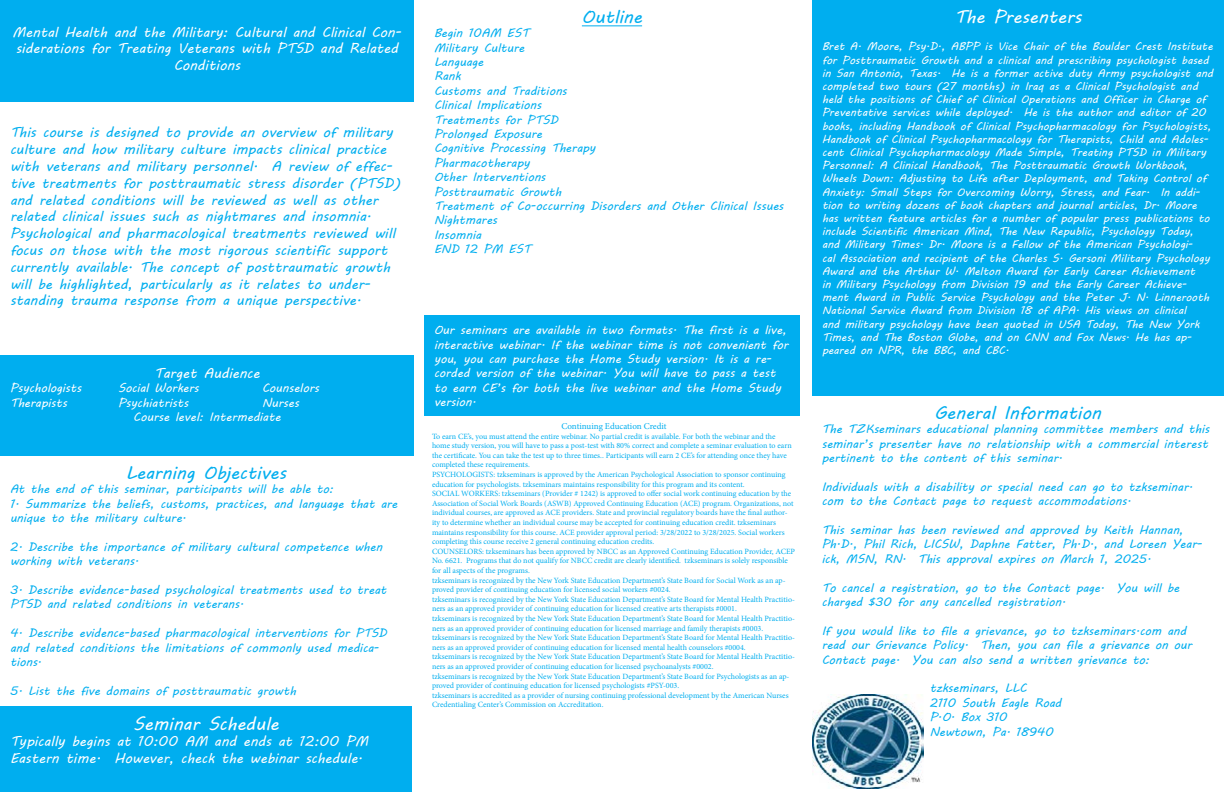
<style>
.page{position:relative;width:1224px;height:792px;background:#fff}
.page>*{position:absolute;margin:0;border:0;box-sizing:border-box;transform-origin:0 0}
.t1{font:18px "MV Boli";color:#00aeef}
.t2{font:18px "MV Boli";color:#fff}
.t3{font:14px/16.8px "MV Boli";color:#00aeef}
.t4{font:14px/16.8px "MV Boli";color:#fff;text-align:center}
.t5{font:12px/14.4px "MV Boli";color:#00aeef}
.t6{font:12px/14.4px "MV Boli";color:#fff}
.t7{font:11px/13.2px "MV Boli";color:#fff}
.t8{font:9px "Minion Pro";color:#00aeef}
.t9{font:8px/9.6px "Minion Pro";color:#00aeef}
</style>
<div class="page">
<div style="left:0;top:0;width:414px;height:102px;background:#00aeef"></div>
<div style="left:0;top:355px;width:414px;height:101px;background:#00aeef"></div>
<div style="left:0;top:707px;width:412px;height:85px;background:#00aeef"></div>
<hr style="left:582px;top:25px;width:60px;height:1px;background:#00aeef">
<div style="left:812px;top:0;width:412px;height:396px;background:#00aeef"></div>
<div style="left:424px;top:316px;width:376px;height:100px;background:#00aeef"></div>
<img style="left:812px;top:695px;width:112px;height:93px">
<h2 class="t4" style="left:13px;top:23px;width:390px">Mental Health and the Military: Cultural and Clinical Con&shy;siderations for Treating Veterans with PTSD and Related<br>Conditions</h2>
<p class="t3" style="left:10px;top:124px;width:392px">This course is designed to provide an overview of military culture and how military culture impacts clinical practice with veterans and military personnel. A review of effec&shy;tive treatments for posttraumatic stress disorder (PTSD) and related conditions will be reviewed as well as other related clinical issues such as nightmares and insomnia.<br>Psychological and pharmacological treatments reviewed will focus on those with the most rigorous scientific support currently available. The concept of posttraumatic growth will be highlighted, particularly as it relates to under&shy;standing trauma response from a unique perspective.</p>
<h2 class="t4" style="left:154px;top:365px;width:107px">Target Audience</h2>
<h3 class="t6" style="left:10px;top:381px;width:73px">Psychologists</h3>
<h3 class="t6" style="left:118px;top:381px;width:82px">Social Workers</h3>
<h3 class="t6" style="left:262px;top:381px;width:59px">Counselors</h3>
<h3 class="t6" style="left:10px;top:395px;width:59px">Therapists</h3>
<h3 class="t6" style="left:118px;top:395px;width:72px">Psychiatrists</h3>
<h3 class="t6" style="left:133px;top:395px;width:167px;text-indent:129px">Nurses<br>Course level: Intermediate</h3>
<h1 class="t1" style="left:126px;top:460px;width:162px">Learning Objectives</h1>
<h3 class="t5" style="left:10px;top:482px;width:325px">At the end of this seminar, participants will be able to:</h3>
<h3 class="t5" style="left:10px;top:496px;width:389px">1. Summarize the beliefs, customs, practices, and language that are unique to the military culture.</h3>
<h3 class="t5" style="left:10px;top:539px;width:374px">2. Describe the importance of military cultural competence when working with veterans.</h3>
<h3 class="t5" style="left:10px;top:582px;width:378px">3. Describe evidence-based psychological treatments used to treat<br>PTSD and related conditions in veterans.</h3>
<h3 class="t5" style="left:10px;top:626px;width:378px">4. Describe evidence-based pharmacological interventions for PTSD and related conditions the limitations of commonly used medica&shy;tions.</h3>
<h3 class="t5" style="left:10px;top:683px;width:287px">5. List the five domains of posttraumatic growth</h3>
<h1 class="t2" style="left:133px;top:711px;width:147px">Seminar Schedule</h1>
<h2 class="t4" style="left:10px;top:733px;width:359px;text-align:left">Typically begins at 10:00 AM and ends at 12:00 PM<br>Eastern time. However, check the webinar schedule.</h2>
<h1 class="t1" style="left:582px;top:4px;width:62px">Outline</h1>
<p class="t5" style="left:434px;top:26px;width:351px">Begin 10AM EST<br>Military Culture<br>Language<br>Rank<br>Customs and Traditions<br>Clinical Implications<br>Treatments for PTSD<br>Prolonged Exposure<br>Cognitive Processing Therapy<br>Pharmacotherapy<br>Other Interventions<br>Posttraumatic Growth<br>Treatment of Co-occurring Disorders and Other Clinical Issues<br>Nightmares<br>Insomnia<br>END 12 PM EST</p>
<p class="t6" style="left:434px;top:323px;width:356px">Our seminars are available in two formats. The first is a live, interactive webinar. If the webinar time is not convenient for you, you can purchase the Home Study version. It is a re&shy;corded version of the webinar. You will have to pass a test to earn CE’s for both the live webinar and the Home Study version.</p>
<p class="t8" style="left:561px;top:420px;width:107px">Continuing Education Credit</p>
<p class="t9" style="left:432px;top:431px;width:365px">To earn CE’s, you must attend the entire webinar. No partial credit is available. For both the webinar and the home study version, you will have to pass a post-test with 80% correct and complete a seminar evaluation to earn the certificate. You can take the test up to three times.. Participants will earn 2 CE’s for attending once they have completed these requirements.<br>PSYCHOLOGISTS: tzkseminars is approved by the American Psychological Association to sponsor continuing education for psychologists. tzkseminars maintains responsibility for this program and its content.<br>SOCIAL WORKERS: tzkseminars (Provider # 1242) is approved to offer social work continuing education by the Association of Social Work Boards (ASWB) Approved Continuing Education (ACE) program. Organizations, not individual courses, are approved as ACE providers. State and provincial regulatory boards have the final author&shy;ity to determine whether an individual course may be accepted for continuing education credit. tzkseminars maintains responsibility for this course. ACE provider approval period: 3/28/2022 to 3/28/2025. Social workers completing this course receive 2 general continuing education credits.<br>COUNSELORS: tzkseminars has been approved by NBCC as an Approved Continuing Education Provider, ACEP No. 6621. Programs that do not qualify for NBCC credit are clearly identified. tzkseminars is solely responsible for all aspects of the programs.<br>tzkseminars is recognized by the New York State Education Department’s State Board for Social Work as an ap&shy;proved provider of continuing education for licensed social workers #0024.<br>tzkseminars is recognized by the New York State Education Department’s State Board for Mental Health Practitio&shy;ners as an approved provider of continuing education for licensed creative arts therapists #0001.<br>tzkseminars is recognized by the New York State Education Department’s State Board for Mental Health Practitio&shy;ners as an approved provider of continuing education for licensed marriage and family therapists #0003. tzkseminars is recognized by the New York State Education Department’s State Board for Mental Health Practitio&shy;ners as an approved provider of continuing education for licensed mental health counselors #0004.<br>tzkseminars is recognized by the New York State Education Department’s State Board for Mental Health Practitio&shy;ners as an approved provider of continuing education for licensed psychoanalysts #0002.<br>tzkseminars is recognized by the New York State Education Department’s State Board for Psychologists as an ap&shy;proved provider of continuing education for licensed psychologists #PSY-003.<br>tzkseminars is accredited as a provider of nursing continuing professional development by the American Nurses Credentialing Center’s Commission on Accreditation.</p>
<h1 class="t2" style="left:954px;top:4px;width:129px">The Presenters</h1>
<p class="t7" style="left:822px;top:40px;width:393px">Bret A. Moore, Psy.D., ABPP is Vice Chair of the Boulder Crest Institute for Posttraumatic Growth and a clinical and prescribing psychologist based in San Antonio, Texas. He is a former active duty Army psychologist and completed two tours (27 months) in Iraq as a Clinical Psychologist and held the positions of Chief of Clinical Operations and Officer in Charge of Preventative services while deployed. He is the author and editor of 20 books, including Handbook of Clinical Psychopharmacology for Psychologists, Handbook of Clinical Psychopharmacology for Therapists, Child and Adoles&shy;cent Clinical Psychopharmacology Made Simple, Treating PTSD in Military Personnel: A Clinical Handbook, The Posttraumatic Growth Workbook, Wheels Down: Adjusting to Life after Deployment, and Taking Control of Anxiety: Small Steps for Overcoming Worry, Stress, and Fear. In addi&shy;tion to writing dozens of book chapters and journal articles, Dr. Moore has written feature articles for a number of popular press publications to include Scientific American Mind, The New Republic, Psychology Today, and Military Times. Dr. Moore is a Fellow of the American Psychologi-<br>cal Association and recipient of the Charles S. Gersoni Military Psychology Award and the Arthur W. Melton Award for Early Career Achievement<br>in Military Psychology from Division 19 and the Early Career Achieve&shy;ment Award in Public Service Psychology and the Peter J. N. Linnerooth National Service Award from Division 18 of APA. His views on clinical<br>and military psychology have been quoted in USA Today, The New York Times, and The Boston Globe, and on CNN and Fox News. He has ap&shy;peared on NPR, the BBC, and CBC.</p>
<h1 class="t1" style="left:934px;top:400px;width:168px">General Information</h1>
<h3 class="t5" style="left:822px;top:422px;width:389px;text-align:justify">The TZKseminars educational planning committee members and this seminar’s presenter have no relationship with a commercial interest pertinent to the content of this seminar.</h3>
<h3 class="t5" style="left:822px;top:479px;width:373px">Individuals with a disability or special need can go to tzkseminar. com to the Contact page to request accommodations.</h3>
<h3 class="t5" style="left:822px;top:522px;width:382px">This seminar has been reviewed and approved by Keith Hannan,<br>Ph.D., Phil Rich, LICSW, Daphne Fatter, Ph.D., and Loreen Year&shy;ick, MSN, RN. This approval expires on March 1, 2025.</h3>
<h3 class="t5" style="left:822px;top:580px;width:359px">To cancel a registration, go to the Contact page. You will be charged $30 for any cancelled registration.</h3>
<h3 class="t5" style="left:822px;top:623px;width:372px">If you would like to file a grievance, go to tzkseminars.com and read our Grievance Policy. Then, you can file a grievance on our<br>Contact page. You can also send a written grievance to:</h3>
<h3 class="t5" style="left:930px;top:681px;width:133px">tzkseminars, LLC<br>2110 South Eagle Road<br>P.O. Box 310<br>Newtown, Pa. 18940</h3>
</div>
